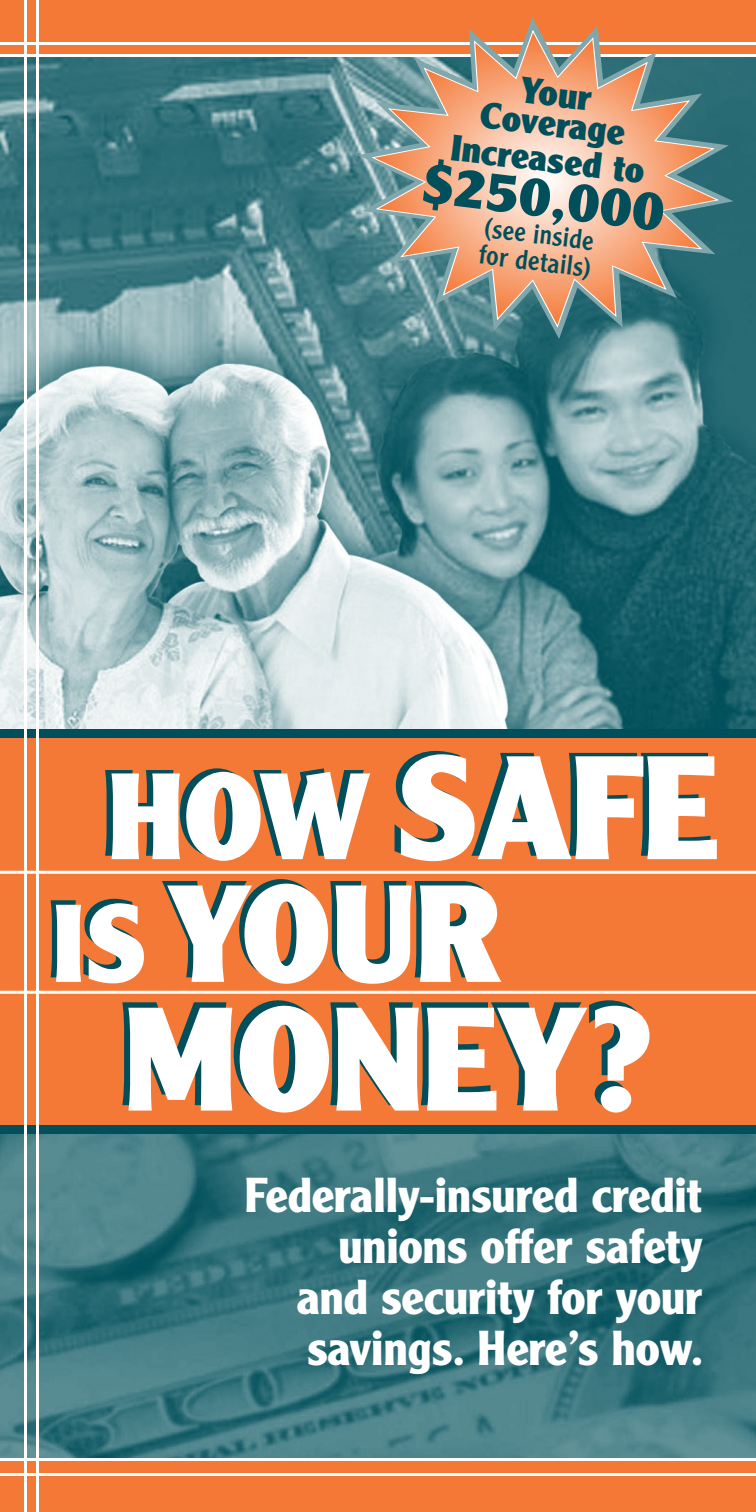
<style>
.page{position:relative;width:756px;height:1512px;background:#fff}
.page>*{position:absolute;margin:0;border:0;box-sizing:border-box;transform-origin:0 0}
.t1{font:900 144px "Clearface Gothic LH";color:#004f5a}
.t2{font:900 135px "Clearface Gothic LH";color:#004f5a}
.t3{font:900 54px "Clearface Gothic LH";color:#004f5a}
.t4{font:700 48px/51px "Clearface Gothic LH";color:#fff;text-align:right}
.t5{font:900 36px/30px "Clearface Gothic LH";color:#004f5a;text-align:center}
.t6{font:27px/27px "Clearface Gothic LH";color:#004f5a}
.s1{font-size:120px}
.s2{font-size:108px}
</style>
<div class="page">
<img style="left:0;top:1134px;width:756px;height:324px">
<img style="left:0;top:57px;width:756px;height:672px">
<div style="left:0;top:0;width:756px;height:54px;background:#f47836"></div>
<hr style="left:0;top:42px;width:756px;height:3px;background:#fff">
<div style="left:0;top:1458px;width:756px;height:54px;background:#f47836"></div>
<hr style="left:0;top:1473px;width:756px;height:3px;background:#fff">
<hr style="left:0;top:1458px;width:756px;height:3px;background:#fff">
<div style="left:0;top:732px;width:756px;height:394px;background:#f47836"></div>
<div style="left:0;top:729px;width:756px;height:9px;background:#004f5a"></div>
<div style="left:0;top:1125px;width:756px;height:9px;background:#004f5a"></div>
<hr style="left:36px;top:0;width:3px;height:1512px;background:#fff">
<hr style="left:24px;top:0;width:3px;height:1512px;background:#fff">
<hr style="left:0;top:871px;width:756px;height:3px;background:#fff">
<hr style="left:0;top:991px;width:756px;height:3px;background:#fff">
<svg style="left:339px;top:57px;width:414px;height:301px;background:#457e86"></svg>
<svg style="left:352px;top:17px;width:387px;height:330px;background:#ac9b89"></svg>
<p class="t5" style="left:486px;top:70px;width:147px;rotate:7deg">Your<br>Coverage</p>
<p class="t5" style="left:453px;top:132px;width:196px;rotate:7deg">Increased to</p>
<p class="t3" style="left:427px;top:149px;width:245px;rotate:7deg">$250,000</p>
<p class="t6" style="left:484px;top:213px;width:115px;rotate:7deg">(see inside for details)</p>
<h1 class="t1" style="left:102px;top:716px;width:611px"><span class="s1">HOW</span> SAFE</h1>
<h2 class="t2" style="left:47px;top:846px;width:450px"><span class="s2">IS</span> YOUR</h2>
<h1 class="t1" style="left:118px;top:965px;width:529px">MONEY?</h1>
<p class="t4" style="left:245px;top:1170px;width:461px">Federally-insured credit unions offer safety<br>and security for your savings. Here’s how.</p>
</div>
